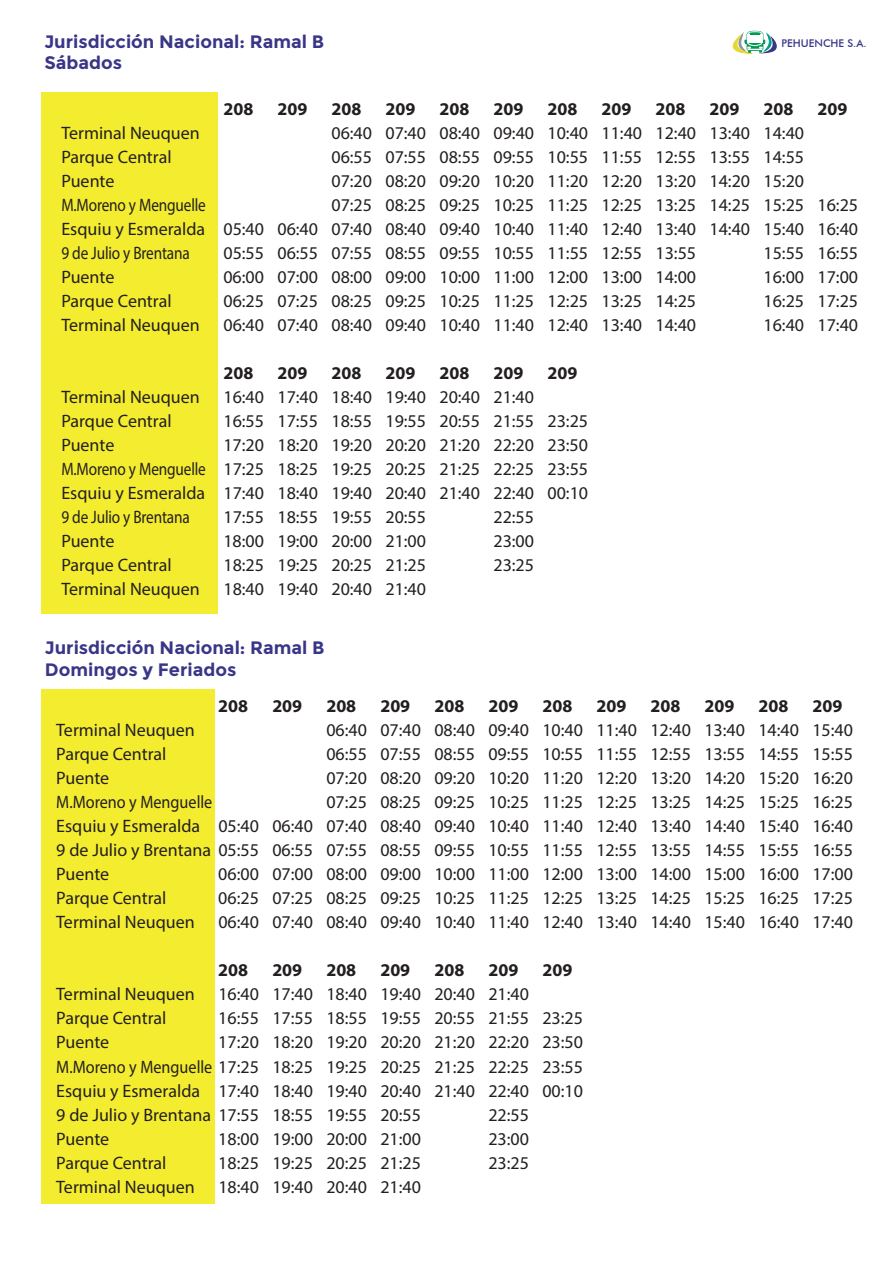
<style>
.page{position:relative;width:893px;height:1263px;background:#fff}
.page>*{position:absolute;margin:0;border:0;box-sizing:border-box;transform-origin:0 0}
.t1{font:18px/24px "Myriad Pro";color:#231f20;text-align:justify}
.t2{font:700 18px "Myriad Pro";color:#231f20}
.t3{font:700 18px/21.6px "Montserrat";color:#393688}
.t4{font:18px "Myriad Pro";color:#231f20;scale:.9 1}
.t5{font:18px "Myriad Pro";color:#231f20;scale:.85 1}
.t6{font:500 10.65px "Futura BT";color:#393688}
</style>
<div class="page">
<svg style="left:733px;top:31px;width:44px;height:23px"></svg>
<div style="left:41px;top:92px;width:177px;height:522px;background:#f4ed2f"></div>
<div style="left:41px;top:689px;width:174px;height:515px;background:#f4ed2f"></div>
<p class="t3" style="left:44px;top:31px;width:281px">Jurisdicción Nacional: Ramal B</p>
<p class="t6" style="left:782px;top:37px;width:87px">PEHUENCHE S.A.</p>
<p class="t3" style="left:44px;top:52px;width:79px">Sábados</p>
<p class="t2" style="left:223px;top:98px;width:31px">208</p>
<p class="t2" style="left:277px;top:98px;width:31px">209</p>
<p class="t2" style="left:331px;top:98px;width:31px">208</p>
<p class="t2" style="left:385px;top:98px;width:31px">209</p>
<p class="t2" style="left:439px;top:98px;width:31px">208</p>
<p class="t2" style="left:493px;top:98px;width:31px">209</p>
<p class="t2" style="left:547px;top:98px;width:31px">208</p>
<p class="t2" style="left:601px;top:98px;width:31px">209</p>
<p class="t2" style="left:655px;top:98px;width:31px">208</p>
<p class="t2" style="left:709px;top:98px;width:31px">209</p>
<p class="t2" style="left:763px;top:98px;width:31px">208</p>
<p class="t2" style="left:817px;top:98px;width:31px">209</p>
<p class="t1" style="left:61px;top:121px;width:140px">Terminal Neuquen</p>
<p class="t1" style="left:331px;top:121px;width:474px">06:40 07:40 08:40 09:40 10:40 11:40 12:40 13:40 14:40</p>
<p class="t1" style="left:61px;top:145px;width:112px">Parque Central</p>
<p class="t1" style="left:331px;top:145px;width:474px">06:55 07:55 08:55 09:55 10:55 11:55 12:55 13:55 14:55</p>
<p class="t1" style="left:61px;top:169px;width:55px">Puente</p>
<p class="t1" style="left:331px;top:169px;width:474px">07:20 08:20 09:20 10:20 11:20 12:20 13:20 14:20 15:20</p>
<p class="t5" style="left:61px;top:194px;width:172px">M.Moreno y Menguelle</p>
<p class="t1" style="left:61px;top:193px;width:798px;text-indent:270px">07:25 08:25 09:25 10:25 11:25 12:25 13:25 14:25 15:25 16:25<br>Esquiu y Esmeralda 05:40 06:40 07:40 08:40 09:40 10:40 11:40 12:40 13:40 14:40 15:40 16:40<br>9 de Julio y Brentana</p>
<p class="t1" style="left:223px;top:241px;width:474px">05:55 06:55 07:55 08:55 09:55 10:55 11:55 12:55 13:55</p>
<p class="t1" style="left:763px;top:241px;width:96px">15:55 16:55</p>
<p class="t1" style="left:61px;top:265px;width:55px">Puente</p>
<p class="t1" style="left:223px;top:265px;width:474px">06:00 07:00 08:00 09:00 10:00 11:00 12:00 13:00 14:00</p>
<p class="t1" style="left:763px;top:265px;width:96px">16:00 17:00</p>
<p class="t1" style="left:61px;top:289px;width:112px">Parque Central</p>
<p class="t1" style="left:223px;top:289px;width:474px">06:25 07:25 08:25 09:25 10:25 11:25 12:25 13:25 14:25</p>
<p class="t1" style="left:763px;top:289px;width:96px">16:25 17:25</p>
<p class="t1" style="left:61px;top:313px;width:140px">Terminal Neuquen</p>
<p class="t1" style="left:223px;top:313px;width:474px">06:40 07:40 08:40 09:40 10:40 11:40 12:40 13:40 14:40</p>
<p class="t1" style="left:763px;top:313px;width:96px">16:40 17:40</p>
<p class="t2" style="left:223px;top:362px;width:31px">208</p>
<p class="t2" style="left:277px;top:362px;width:31px">209</p>
<p class="t2" style="left:331px;top:362px;width:31px">208</p>
<p class="t2" style="left:385px;top:362px;width:31px">209</p>
<p class="t2" style="left:439px;top:362px;width:31px">208</p>
<p class="t2" style="left:493px;top:362px;width:31px">209</p>
<p class="t2" style="left:547px;top:362px;width:31px">209</p>
<p class="t1" style="left:61px;top:385px;width:140px">Terminal Neuquen</p>
<p class="t1" style="left:223px;top:385px;width:312px">16:40 17:40 18:40 19:40 20:40 21:40</p>
<p class="t1" style="left:61px;top:409px;width:112px">Parque Central</p>
<p class="t1" style="left:223px;top:409px;width:366px">16:55 17:55 18:55 19:55 20:55 21:55 23:25</p>
<p class="t1" style="left:61px;top:433px;width:55px">Puente</p>
<p class="t1" style="left:61px;top:433px;width:528px;text-indent:162px">17:20 18:20 19:20 20:20 21:20 22:20 23:50<br>M.Moreno y Menguelle 17:25 18:25 19:25 20:25 21:25 22:25 23:55<br>Esquiu y Esmeralda 17:40 18:40 19:40 20:40 21:40 22:40 00:10<br>9 de Julio y Brentana</p>
<p class="t1" style="left:223px;top:505px;width:204px">17:55 18:55 19:55 20:55</p>
<p class="t1" style="left:493px;top:505px;width:42px">22:55</p>
<p class="t1" style="left:61px;top:529px;width:55px">Puente</p>
<p class="t1" style="left:223px;top:529px;width:204px">18:00 19:00 20:00 21:00</p>
<p class="t1" style="left:493px;top:529px;width:42px">23:00</p>
<p class="t1" style="left:61px;top:553px;width:112px">Parque Central</p>
<p class="t1" style="left:223px;top:553px;width:204px">18:25 19:25 20:25 21:25</p>
<p class="t1" style="left:493px;top:553px;width:42px">23:25</p>
<p class="t1" style="left:61px;top:577px;width:140px">Terminal Neuquen</p>
<p class="t1" style="left:223px;top:577px;width:204px">18:40 19:40 20:40 21:40</p>
<p class="t3" style="left:45px;top:637px;width:281px">Jurisdicción Nacional: Ramal B<br>Domingos y Feriados</p>
<p class="t2" style="left:218px;top:695px;width:31px">208</p>
<p class="t2" style="left:272px;top:695px;width:31px">209</p>
<p class="t2" style="left:326px;top:695px;width:31px">208</p>
<p class="t2" style="left:380px;top:695px;width:31px">209</p>
<p class="t2" style="left:434px;top:695px;width:31px">208</p>
<p class="t2" style="left:488px;top:695px;width:31px">209</p>
<p class="t2" style="left:542px;top:695px;width:31px">208</p>
<p class="t2" style="left:596px;top:695px;width:31px">209</p>
<p class="t2" style="left:650px;top:695px;width:31px">208</p>
<p class="t2" style="left:704px;top:695px;width:31px">209</p>
<p class="t2" style="left:758px;top:695px;width:31px">208</p>
<p class="t2" style="left:812px;top:695px;width:31px">209</p>
<p class="t1" style="left:56px;top:718px;width:140px">Terminal Neuquen</p>
<p class="t1" style="left:326px;top:718px;width:528px">06:40 07:40 08:40 09:40 10:40 11:40 12:40 13:40 14:40 15:40</p>
<p class="t1" style="left:56px;top:742px;width:112px">Parque Central</p>
<p class="t1" style="left:326px;top:742px;width:528px">06:55 07:55 08:55 09:55 10:55 11:55 12:55 13:55 14:55 15:55</p>
<p class="t1" style="left:56px;top:766px;width:55px">Puente</p>
<p class="t1" style="left:326px;top:766px;width:528px">07:20 08:20 09:20 10:20 11:20 12:20 13:20 14:20 15:20 16:20</p>
<p class="t4" style="left:56px;top:791px;width:175px">M.Moreno y Menguelle</p>
<p class="t1" style="left:56px;top:790px;width:798px;text-indent:270px">07:25 08:25 09:25 10:25 11:25 12:25 13:25 14:25 15:25 16:25<br>Esquiu y Esmeralda 05:40 06:40 07:40 08:40 09:40 10:40 11:40 12:40 13:40 14:40 15:40 16:40<br>9 de Julio y Brentana 05:55 06:55 07:55 08:55 09:55 10:55 11:55 12:55 13:55 14:55 15:55 16:55<br>Puente</p>
<p class="t1" style="left:218px;top:862px;width:636px">06:00 07:00 08:00 09:00 10:00 11:00 12:00 13:00 14:00 15:00 16:00 17:00</p>
<p class="t1" style="left:56px;top:886px;width:112px">Parque Central</p>
<p class="t1" style="left:218px;top:886px;width:636px">06:25 07:25 08:25 09:25 10:25 11:25 12:25 13:25 14:25 15:25 16:25 17:25</p>
<p class="t1" style="left:56px;top:910px;width:140px">Terminal Neuquen</p>
<p class="t1" style="left:218px;top:910px;width:636px">06:40 07:40 08:40 09:40 10:40 11:40 12:40 13:40 14:40 15:40 16:40 17:40</p>
<p class="t2" style="left:218px;top:959px;width:31px">208</p>
<p class="t2" style="left:272px;top:959px;width:31px">209</p>
<p class="t2" style="left:326px;top:959px;width:31px">208</p>
<p class="t2" style="left:380px;top:959px;width:31px">209</p>
<p class="t2" style="left:434px;top:959px;width:31px">208</p>
<p class="t2" style="left:488px;top:959px;width:31px">209</p>
<p class="t2" style="left:542px;top:959px;width:31px">209</p>
<p class="t1" style="left:56px;top:982px;width:140px">Terminal Neuquen</p>
<p class="t1" style="left:218px;top:982px;width:312px">16:40 17:40 18:40 19:40 20:40 21:40</p>
<p class="t1" style="left:56px;top:1006px;width:112px">Parque Central</p>
<p class="t1" style="left:218px;top:1006px;width:366px">16:55 17:55 18:55 19:55 20:55 21:55 23:25</p>
<p class="t1" style="left:56px;top:1030px;width:55px">Puente</p>
<p class="t1" style="left:56px;top:1030px;width:528px;text-indent:162px">17:20 18:20 19:20 20:20 21:20 22:20 23:50<br>M.Moreno y Menguelle 17:25 18:25 19:25 20:25 21:25 22:25 23:55<br>Esquiu y Esmeralda 17:40 18:40 19:40 20:40 21:40 22:40 00:10<br>9 de Julio y Brentana 17:55 18:55 19:55 20:55</p>
<p class="t1" style="left:488px;top:1102px;width:42px">22:55</p>
<p class="t1" style="left:56px;top:1126px;width:55px">Puente</p>
<p class="t1" style="left:218px;top:1126px;width:204px">18:00 19:00 20:00 21:00</p>
<p class="t1" style="left:488px;top:1126px;width:42px">23:00</p>
<p class="t1" style="left:56px;top:1150px;width:112px">Parque Central</p>
<p class="t1" style="left:218px;top:1150px;width:204px">18:25 19:25 20:25 21:25</p>
<p class="t1" style="left:488px;top:1150px;width:42px">23:25</p>
<p class="t1" style="left:56px;top:1174px;width:140px">Terminal Neuquen</p>
<p class="t1" style="left:218px;top:1174px;width:204px">18:40 19:40 20:40 21:40</p>
</div>
